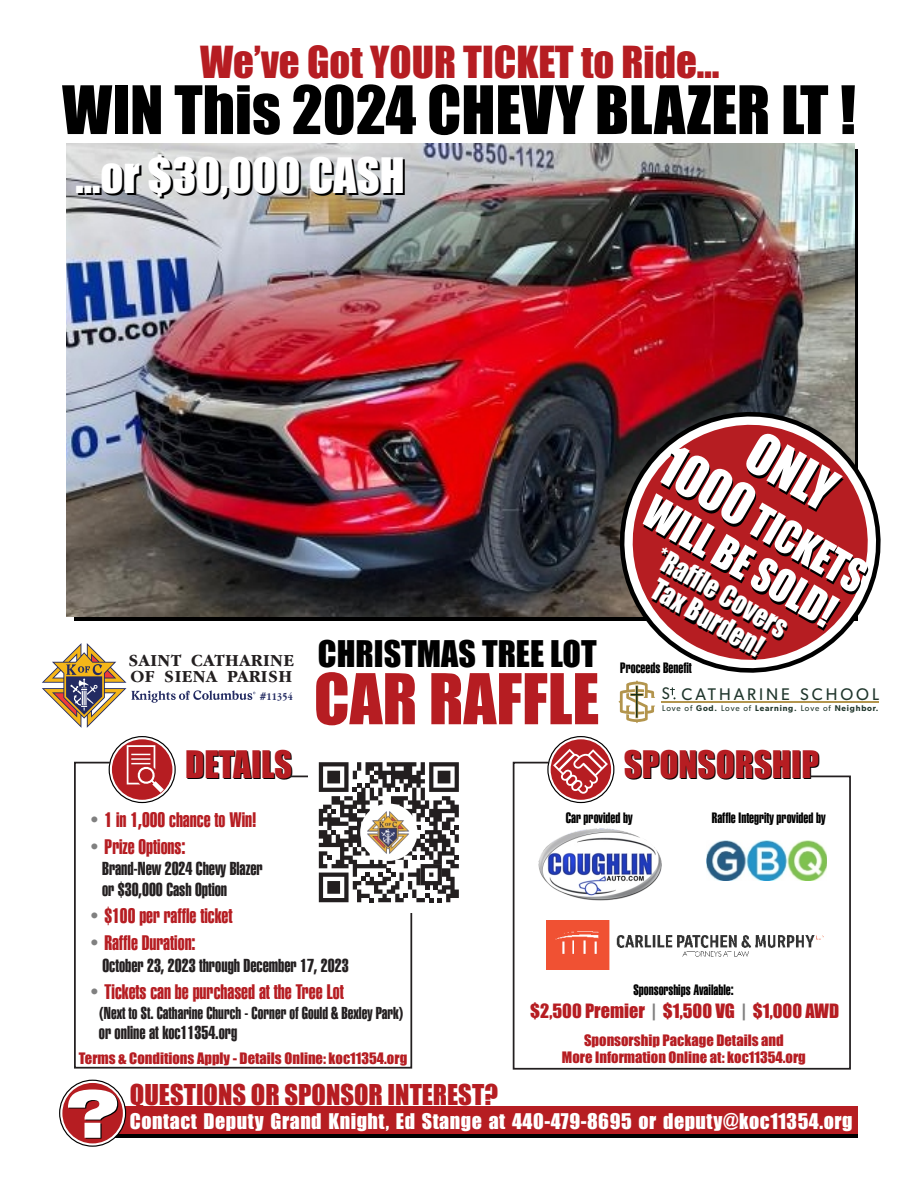
<style>
.page{position:relative;width:918px;height:1188px;background:#fff}
.page>*{position:absolute;margin:0;border:0;box-sizing:border-box;transform-origin:0 0}
.t1{font:900 expanded 65.1px "Swiss 721 BT";color:#fff;scale:.93 1}
.t2{font:64.65px "Impact";color:#b61d22}
.t3{font:61.65px "Impact";color:#000}
.t4{font:52.95px/54.3px "Impact";color:#fff;scale:.93 1}
.t5{font:45.15px "Impact";color:#000}
.t6{font:45.15px "Impact";color:#fff}
.t7{font:41.85px "Impact";color:#fff;scale:.93 1}
.t8{font:40.8px "Impact";color:#b61d22}
.t9{font:35.1px "Impact";color:#000}
.t10{font:33.9px "Impact";color:#000}
.t11{font:27.75px/28.5px "Impact";color:#fff;text-align:center;scale:.93 1}
.t12{font:26.55px "Impact";color:#b61d22}
.t13{font:20.4px "Swiss 911 BT Extra Compressed";color:#b61d22}
.t14{font:19.95px "Impact";letter-spacing:.025em;color:#fff}
.t15{font:18.3px/21px "Swiss 911 BT Extra Compressed";color:#231f20}
.t16{font:18.3px "Impact";color:#b61d22}
.t17{font:18.3px "Impact";color:#808080}
.t18{font:700 17.4px/16.2px "Garamond IT Cby BT";letter-spacing:.025em;color:#231f20}
.t19{font:16.95px "Gibson";letter-spacing:.18em;color:#20362c;scale:.89 1}
.t20{font:16.8px "Swiss 911 BT Extra Compressed";color:#231f20}
.t21{font:14.55px/17.9px "Impact";color:#b61d22;text-align:center}
.t22{font:14.55px "Swiss 911 BT Extra Compressed";color:#000}
.t23{font:700 10.65px "Garamond IT Cby BT";letter-spacing:.025em;color:#232b62;scale:.81 1}
.t24{font:600 8.4px "Gibson";letter-spacing:.095em;color:#20362c}
.s1{font-weight:400}
.s2{color:#808080}
</style>
<div class="page">
<img style="left:66px;top:144px;width:788px;height:473px">
<svg style="left:671px;top:691px;width:5px;height:8px"></svg>
<svg style="left:618px;top:691px;width:37px;height:32px"></svg>
<hr style="left:662px;top:701px;width:217px;height:2px;background:#b3954d">
<svg style="left:42px;top:643px;width:214px;height:85px"></svg>
<div style="left:92px;top:1106px;width:766px;height:30px;background:#b61d22"></div>
<hr style="left:92px;top:1134px;width:766px;height:3px;background:#000">
<svg style="left:59px;top:1080px;width:67px;height:67px"></svg>
<svg style="left:60px;top:1081px;width:65px;height:65px"></svg>
<div style="left:62px;top:1083px;width:61px;height:60px;background:#b61d22;border-radius:50%"></div>
<svg style="left:74px;top:761px;width:339px;height:308px"></svg>
<svg style="left:109px;top:736px;width:67px;height:67px"></svg>
<svg style="left:110px;top:737px;width:65px;height:65px"></svg>
<div style="left:112px;top:739px;width:60px;height:61px;background:#b61d22;border-radius:50%"></div>
<svg style="left:127px;top:745px;width:37px;height:48px"></svg>
<svg style="left:512px;top:761px;width:339px;height:309px"></svg>
<svg style="left:547px;top:736px;width:67px;height:67px"></svg>
<svg style="left:549px;top:737px;width:64px;height:65px"></svg>
<div style="left:551px;top:739px;width:60px;height:61px;background:#b61d22;border-radius:50%"></div>
<img style="left:537px;top:825px;width:127px;height:78px">
<img style="left:707px;top:841px;width:120px;height:40px">
<svg style="left:553px;top:749px;width:55px;height:45px"></svg>
<svg style="left:601px;top:393px;width:257px;height:298px"></svg>
<svg style="left:607px;top:399px;width:251px;height:287px"></svg>
<svg style="left:616px;top:408px;width:265px;height:269px;fill:#b61d22"></svg>
<div style="left:308px;top:751px;width:162px;height:162px;background:#fff"></div>
<svg style="left:319px;top:762px;width:140px;height:140px"></svg>
<div style="left:360px;top:804px;width:58px;height:57px;background:#fff;border-radius:50%"></div>
<img style="left:367px;top:812px;width:43px;height:42px">
<img style="left:547px;top:920px;width:286px;height:49px">
<svg style="left:683px;top:566px;width:29px;height:30px"></svg>
<p class="t8" style="left:200px;top:31px;width:521px">We’ve Got YOUR TICKET to Ride…</p>
<p class="t3" style="left:62px;top:62px;width:795px">WIN This 2024 CHEVY BLAZER LT !</p>
<p class="t5" style="left:78px;top:143px;width:331px">...or $30,000 CASH</p>
<p class="t6" style="left:84px;top:140px;width:18px">..</p>
<p class="t18" style="left:128px;top:652px;width:167px">SAINT CATHARINE<br>OF SIENA PARISH</p>
<p class="t23" style="left:260px;top:690px;width:42px">#11354</p>
<p class="t10" style="left:318px;top:627px;width:280px">CHRISTMAS TREE LOT</p>
<p class="t2" style="left:314px;top:649px;width:287px">CAR RAFFLE</p>
<p class="t4" style="left:706px;top:389px;width:176px;text-indent:69px;rotate:30deg">ONLY<br>1000</p>
<p class="t7" style="left:664px;top:480px;width:231px;rotate:30deg">WILL BE SOLD!</p>
<p class="t7" style="left:770px;top:489px;width:137px;rotate:30deg">TICKETS</p>
<p class="t11" style="left:665px;top:543px;width:160px;rotate:30deg">*Raffl e Covers<br>Tax Burden!</p>
<p class="t22" style="left:620px;top:659px;width:73px">Proceeds Benefit</p>
<p class="t19" style="left:662px;top:684px;width:246px">S CATHARINE SCHOOL</p>
<p class="t24" style="left:662px;top:703px;width:218px"><span class="s1">Love of</span> God. <span class="s1">Love of</span> Learning. <span class="s1">Love of</span> Neighbor.</p>
<p class="t9" style="left:186px;top:738px;width:109px">DETAILS</p>
<p class="t9" style="left:625px;top:738px;width:197px">SPONSORSHIP</p>
<p class="t13" style="left:88px;top:809px;width:170px"><span class="s2">•</span> 1 in 1,000 chance to Win!</p>
<p class="t13" style="left:88px;top:835px;width:99px"><span class="s2">•</span> Prize Options:</p>
<p class="t15" style="left:102px;top:858px;width:162px">Brand-New 2024 Chevy Blazer or $30,000 Cash Option</p>
<p class="t13" style="left:88px;top:904px;width:146px"><span class="s2">•</span> $100 per raffle ticket</p>
<p class="t13" style="left:88px;top:932px;width:109px"><span class="s2">•</span> Raffle Duration:</p>
<p class="t15" style="left:102px;top:955px;width:248px">October 23, 2023 through December 17, 2023</p>
<p class="t13" style="left:88px;top:980px;width:257px"><span class="s2">•</span> Tickets can be purchased at the Tree Lot</p>
<p class="t20" style="left:99px;top:1003px;width:306px">(Next to St. Catharine Church - Corner of Gould &amp; Bexley Park)</p>
<p class="t15" style="left:99px;top:1023px;width:140px">or online at koc11354.org</p>
<p class="t21" style="left:79px;top:1049px;width:330px">Terms &amp; Conditions Apply - Details Online: koc11354.org</p>
<p class="t22" style="left:566px;top:809px;width:68px">Car provided by</p>
<p class="t22" style="left:712px;top:809px;width:115px">Raffle Integrity provided by</p>
<p class="t22" style="left:634px;top:981px;width:102px">Sponsorships Available:</p>
<p class="t16" style="left:530px;top:996px;width:311px">$2,500 Premier $1,500 VG $1,000 AWD</p>
<p class="t17" style="left:651px;top:996px;width:6px">|</p>
<p class="t17" style="left:741px;top:996px;width:6px">|</p>
<p class="t21" style="left:562px;top:1031px;width:245px">Sponsorship Package Details and<br>More Information Online at: koc11354.org</p>
<p class="t1" style="left:67px;top:1075px;width:57px">?</p>
<p class="t12" style="left:130px;top:1074px;width:370px">QUESTIONS OR SPONSOR INTEREST?</p>
<p class="t14" style="left:130px;top:1105px;width:724px">Contact Deputy Grand Knight, Ed Stange at 440-479-8695 or deputy@koc11354.org</p>
</div>
